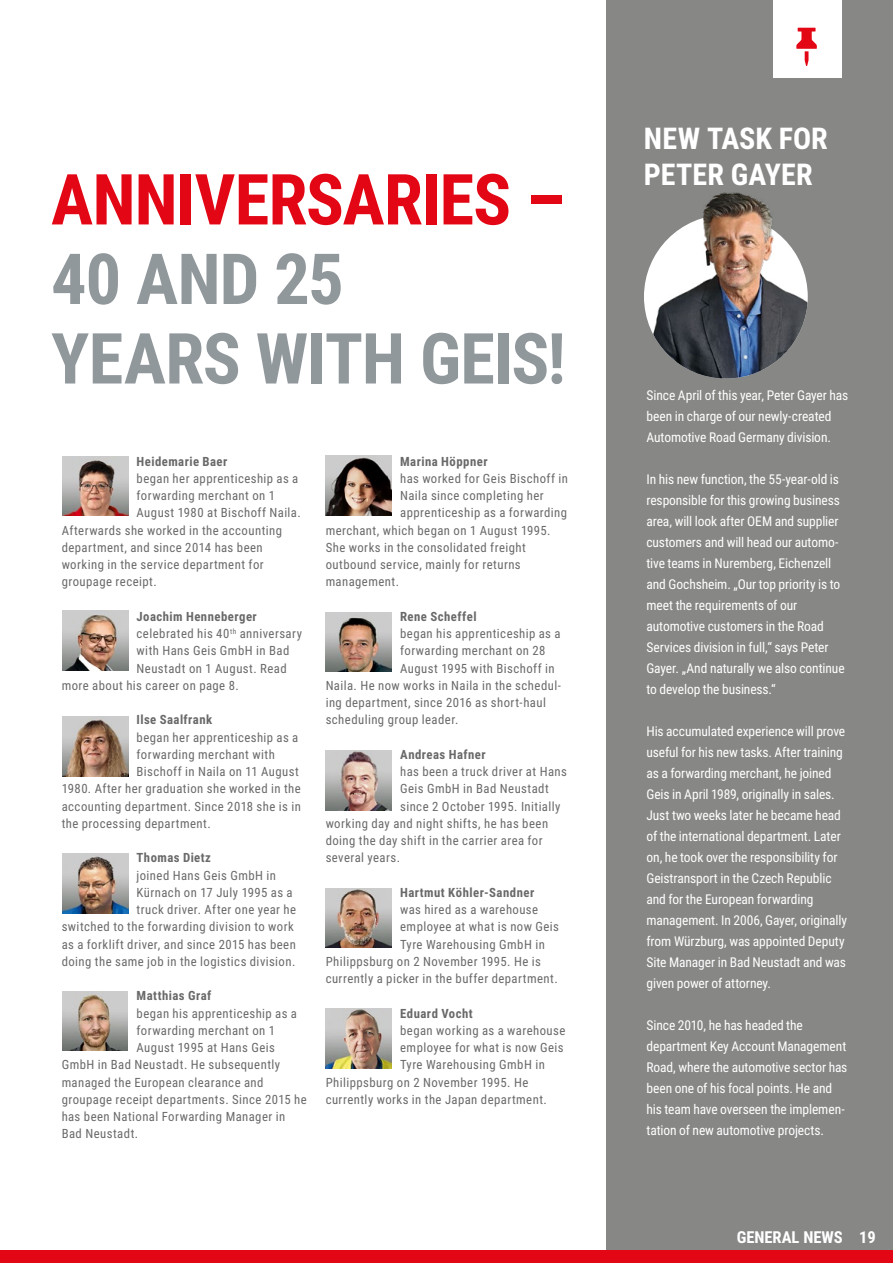
<style>
.page{position:relative;width:893px;height:1263px;background:#fff}
.page>*{position:absolute;margin:0;border:0;box-sizing:border-box;transform-origin:0 0}
.t1{font:700 70.5px/79.5px "Roboto Condensed";letter-spacing:-.015em;color:#91989c}
.t2{font:700 70.5px "Roboto Condensed";letter-spacing:-.015em;color:#e30715}
.t3{font:700 30px/36px "Roboto Condensed";color:#fff}
.t4{font:700 16.5px "Roboto Condensed";color:#fff}
.t5{font:13.5px/21px "Roboto Condensed";letter-spacing:-.01em;color:#fff}
.t6{font:12.75px "Roboto Condensed";letter-spacing:.035em;color:#6a6969}
.t7{font:700 12.75px "Roboto Condensed";letter-spacing:.035em;color:#6a6969}
</style>
<div class="page">
<div style="left:607px;top:0;width:286px;height:1263px;background:#878786"></div>
<img style="left:644px;top:192px;width:164px;height:187px">
<div style="left:0;top:1250px;width:893px;height:13px;background:#e30715"></div>
<img style="left:62px;top:456px;width:66px;height:60px">
<img style="left:326px;top:456px;width:66px;height:60px">
<img style="left:326px;top:612px;width:65px;height:60px">
<img style="left:326px;top:750px;width:66px;height:60px">
<img style="left:326px;top:888px;width:65px;height:60px">
<img style="left:326px;top:1009px;width:66px;height:59px">
<img style="left:62px;top:610px;width:66px;height:60px">
<img style="left:62px;top:716px;width:66px;height:60px">
<img style="left:62px;top:854px;width:66px;height:59px">
<img style="left:62px;top:991px;width:66px;height:60px">
<div style="left:773px;top:0;width:68px;height:77px;background:#fff"></div>
<svg style="left:796px;top:28px;width:21px;height:38px"></svg>
<h1 class="t2" style="left:51px;top:150px;width:515px">ANNIVERSARIES –</h1>
<h1 class="t1" style="left:51px;top:237px;width:516px">40 AND 25<br>YEARS WITH GEIS!</h1>
<p class="t7" style="left:137px;top:452px;width:92px">Heidemarie Baer</p>
<p class="t6" style="left:137px;top:469px;width:163px">began her apprenticeship as a</p>
<p class="t6" style="left:137px;top:487px;width:140px">forwarding merchant on 1</p>
<p class="t6" style="left:137px;top:504px;width:166px">August 1980 at Bischoff Naila.</p>
<p class="t6" style="left:62px;top:521px;width:222px">Afterwards she worked in the accounting</p>
<p class="t6" style="left:62px;top:538px;width:203px">department, and since 2014 has been</p>
<p class="t6" style="left:62px;top:556px;width:204px">working in the service department for</p>
<p class="t6" style="left:62px;top:573px;width:97px">groupage receipt.</p>
<p class="t7" style="left:137px;top:607px;width:122px">Joachim Henneberger</p>
<p class="t6" style="left:137px;top:625px;width:167px">celebrated his 40<sup>th</sup> anniversary</p>
<p class="t6" style="left:137px;top:642px;width:154px">with Hans Geis GmbH in Bad</p>
<p class="t6" style="left:137px;top:659px;width:152px">Neustadt on 1 August. Read</p>
<p class="t6" style="left:62px;top:676px;width:178px">more about his career on page 8.</p>
<p class="t7" style="left:137px;top:711px;width:77px">Ilse Saalfrank</p>
<p class="t6" style="left:137px;top:728px;width:163px">began her apprenticeship as a</p>
<p class="t6" style="left:137px;top:745px;width:140px">forwarding merchant with</p>
<p class="t6" style="left:137px;top:763px;width:164px">Bischoff in Naila on 11 August</p>
<p class="t6" style="left:62px;top:780px;width:241px">1980. After her graduation she worked in the</p>
<p class="t6" style="left:62px;top:797px;width:241px">accounting department. Since 2018 she is in</p>
<p class="t6" style="left:62px;top:814px;width:151px">the processing department.</p>
<p class="t7" style="left:137px;top:849px;width:76px">Thomas Dietz</p>
<p class="t6" style="left:137px;top:866px;width:141px">joined Hans Geis GmbH in</p>
<p class="t6" style="left:137px;top:883px;width:158px">Kürnach on 17 July 1995 as a</p>
<p class="t6" style="left:137px;top:901px;width:161px">truck driver. After one year he</p>
<p class="t6" style="left:62px;top:918px;width:234px">switched to the forwarding division to work</p>
<p class="t6" style="left:62px;top:935px;width:236px">as a forklift driver, and since 2015 has been</p>
<p class="t6" style="left:62px;top:952px;width:235px">doing the same job in the logistics division.</p>
<p class="t7" style="left:137px;top:987px;width:76px">Matthias Graf</p>
<p class="t6" style="left:137px;top:1004px;width:162px">began his apprenticeship as a</p>
<p class="t6" style="left:137px;top:1021px;width:140px">forwarding merchant on 1</p>
<p class="t6" style="left:137px;top:1039px;width:140px">August 1995 at Hans Geis</p>
<p class="t6" style="left:62px;top:1056px;width:220px">GmbH in Bad Neustadt. He subsequently</p>
<p class="t6" style="left:62px;top:1073px;width:203px">managed the European clearance and</p>
<p class="t6" style="left:62px;top:1090px;width:246px">groupage receipt departments. Since 2015 he</p>
<p class="t6" style="left:62px;top:1108px;width:225px">has been National Forwarding Manager in</p>
<p class="t6" style="left:62px;top:1125px;width:78px">Bad Neustadt.</p>
<p class="t7" style="left:400px;top:452px;width:89px">Marina Höppner</p>
<p class="t6" style="left:400px;top:469px;width:169px">has worked for Geis Bischoff in</p>
<p class="t6" style="left:400px;top:487px;width:145px">Naila since completing her</p>
<p class="t6" style="left:400px;top:504px;width:169px">apprenticeship as a forwarding</p>
<p class="t6" style="left:326px;top:521px;width:226px">merchant, which began on 1 August 1995.</p>
<p class="t6" style="left:326px;top:538px;width:202px">She works in the consolidated freight</p>
<p class="t6" style="left:326px;top:556px;width:197px">outbound service, mainly for returns</p>
<p class="t6" style="left:326px;top:573px;width:75px">management.</p>
<p class="t7" style="left:400px;top:607px;width:78px">Rene Scheffel</p>
<p class="t6" style="left:400px;top:625px;width:162px">began his apprenticeship as a</p>
<p class="t6" style="left:400px;top:642px;width:147px">forwarding merchant on 28</p>
<p class="t6" style="left:400px;top:659px;width:156px">August 1995 with Bischoff in</p>
<p class="t6" style="left:326px;top:676px;width:237px">Naila. He now works in Naila in the schedul-</p>
<p class="t6" style="left:326px;top:694px;width:222px">ing department, since 2016 as short-haul</p>
<p class="t6" style="left:326px;top:711px;width:134px">scheduling group leader.</p>
<p class="t7" style="left:400px;top:745px;width:87px">Andreas Hafner</p>
<p class="t6" style="left:400px;top:763px;width:168px">has been a truck driver at Hans</p>
<p class="t6" style="left:400px;top:780px;width:150px">Geis GmbH in Bad Neustadt</p>
<p class="t6" style="left:400px;top:797px;width:162px">since 2 October 1995. Initially</p>
<p class="t6" style="left:326px;top:814px;width:224px">working day and night shifts, he has been</p>
<p class="t6" style="left:326px;top:832px;width:218px">doing the day shift in the carrier area for</p>
<p class="t6" style="left:326px;top:849px;width:76px">several years.</p>
<p class="t7" style="left:400px;top:883px;width:136px">Hartmut Köhler-Sandner</p>
<p class="t6" style="left:400px;top:901px;width:139px">was hired as a warehouse</p>
<p class="t6" style="left:400px;top:918px;width:160px">employee at what is now Geis</p>
<p class="t6" style="left:400px;top:935px;width:146px">Tyre Warehousing GmbH in</p>
<p class="t6" style="left:326px;top:952px;width:217px">Philippsburg on 2 November 1995. He is</p>
<p class="t6" style="left:326px;top:970px;width:234px">currently a picker in the buffer department.</p>
<p class="t7" style="left:400px;top:1004px;width:74px">Eduard Vocht</p>
<p class="t6" style="left:400px;top:1021px;width:167px">began working as a warehouse</p>
<p class="t6" style="left:400px;top:1039px;width:165px">employee for what is now Geis</p>
<p class="t6" style="left:400px;top:1056px;width:146px">Tyre Warehousing GmbH in</p>
<p class="t6" style="left:326px;top:1073px;width:204px">Philippsburg on 2 November 1995. He</p>
<p class="t6" style="left:326px;top:1090px;width:223px">currently works in the Japan department.</p>
<h2 class="t3" style="left:644px;top:119px;width:185px">NEW TASK FOR<br>PETER GAYER</h2>
<p class="t5" style="left:646px;top:384px;width:203px">Since April of this year, Peter Gayer has been in charge of our newly-created<br>Automotive Road Germany division.</p>
<p class="t5" style="left:646px;top:468px;width:200px">In his new function, the 55-year-old is responsible for this growing business area, will look after OEM and supplier customers and will head our automo&shy;tive teams in Nuremberg, Eichenzell and Gochsheim. „Our top priority is to meet the requirements of our automotive customers in the Road Services division in full,“ says Peter Gayer. „And naturally we also continue to develop the business.“</p>
<p class="t5" style="left:646px;top:720px;width:202px">His accumulated experience will prove useful for his new tasks. After training as a forwarding merchant, he joined Geis in April 1989, originally in sales.<br>Just two weeks later he became head of the international department. Later on, he took over the responsibility for Geistransport in the Czech Republic and for the European forwarding management. In 2006, Gayer, originally from Würzburg, was appointed Deputy Site Manager in Bad Neustadt and was given power of attorney.</p>
<p class="t5" style="left:646px;top:1014px;width:202px">Since 2010, he has headed the department Key Account Management Road, where the automotive sector has been one of his focal points. He and his team have overseen the implemen&shy;tation of new automotive projects.</p>
<p class="t4" style="left:737px;top:1226px;width:108px">GENERAL NEWS</p>
<p class="t4" style="left:859px;top:1226px;width:18px">19</p>
</div>
